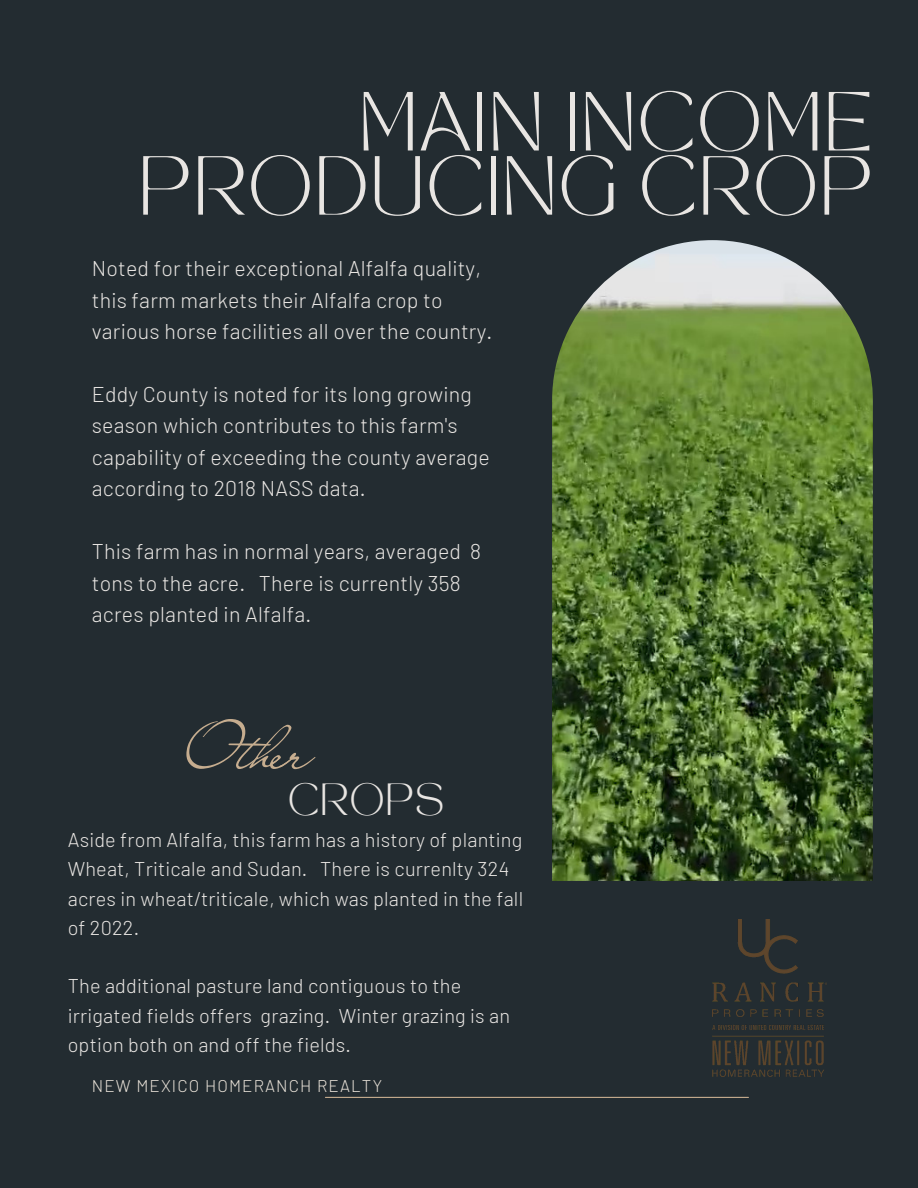
<style>
.page{position:relative;width:918px;height:1188px;background:#232c31}
.page>*{position:absolute;margin:0;border:0;box-sizing:border-box;transform-origin:0 0}
.t1{font:59.85px "Liana";letter-spacing:-.01em;color:#c6ad8f}
.t2{font:58.5px/64.2px "TAN MONCHERI Regular";letter-spacing:.035em;color:#e8e5e2;text-align:right}
.t3{font:31.5px "TAN MONCHERI Regular";letter-spacing:.035em;color:#e8e5e2}
.t4{font:300 21.3px/31.5px "Barlow";letter-spacing:.01em;color:#e8e5e2}
.t5{font:300 19.95px/29.2px "Barlow";letter-spacing:.01em;color:#e8e5e2}
.t6{font:300 16.95px "Barlow";letter-spacing:.065em;color:#ebe4da}
</style>
<div class="page">
<img style="left:552px;top:240px;width:321px;height:641px">
<hr style="left:325px;top:1097px;width:423px;height:1px;background:#c6ad8f">
<img style="left:712px;top:919px;width:114px;height:158px">
<p class="t2" style="left:139px;top:100px;width:736px">MAIN INCOME<br>PRODUCING CROP</p>
<p class="t4" style="left:92px;top:252px;width:402px">Noted for their exceptional Alfalfa quality, this farm markets their Alfalfa crop to various horse facilities all over the country.</p>
<p class="t4" style="left:92px;top:378px;width:400px">Eddy County is noted for its long growing season which contributes to this farm's capability of exceeding the county average according to 2018 NASS data.</p>
<p class="t4" style="left:92px;top:535px;width:391px">This farm has in normal years, averaged 8 tons to the acre. There is currently 358 acres planted in Alfalfa.</p>
<p class="t1" style="left:184px;top:712px;width:130px">Other</p>
<p class="t3" style="left:288px;top:783px;width:157px">CROPS</p>
<p class="t5" style="left:68px;top:825px;width:457px">Aside from Alfalfa, this farm has a history of planting Wheat, Triticale and Sudan. There is currenlty 324 acres in wheat/triticale, which was planted in the fall of 2022.</p>
<p class="t5" style="left:68px;top:971px;width:444px">The additional pasture land contiguous to the irrigated fields offers grazing. Winter grazing is an option both on and off the fields.</p>
<p class="t6" style="left:92px;top:1075px;width:292px">NEW MEXICO HOMERANCH REALTY</p>
</div>
